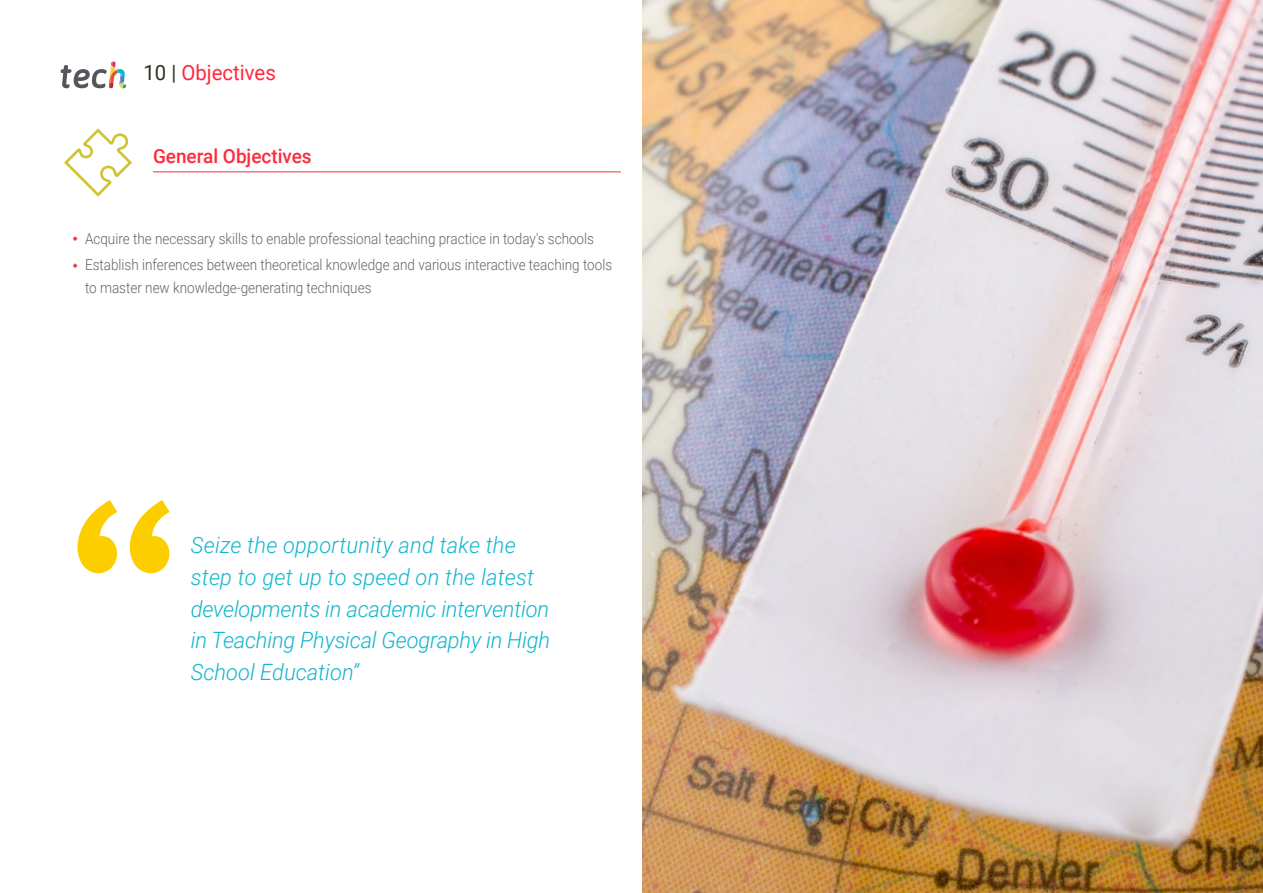
<style>
.page{position:relative;width:1263px;height:893px;background:#fff}
.page>*{position:absolute;margin:0;border:0;box-sizing:border-box;transform-origin:0 0}
.t1{font:italic 300 22.5px/31.5px "Roboto";letter-spacing:-.01em;color:#0fb6cf}
.t2{font:21px "Roboto";color:#ff293a}
.t3{font:500 19.5px "Roboto";color:#ff293a}
.t4{font:300 15px/26.7px "Roboto";color:#61646a;scale:.9 1}
.s1{color:#312e20}
</style>
<div class="page">
<hr style="left:153px;top:171px;width:468px;height:1px;background:#ff293a">
<svg style="left:64px;top:128px;width:68px;height:69px"></svg>
<img style="left:642px;top:0;width:621px;height:893px">
<svg style="left:77px;top:500px;width:93px;height:73px"></svg>
<svg style="left:61px;top:62px;width:65px;height:27px"></svg>
<h2 class="t2" style="left:144px;top:57px;width:134px"><span class="s1">10 |</span> Objectives</h2>
<h3 class="t3" style="left:153px;top:143px;width:160px">General Objectives</h3>
<p class="t4" style="left:85px;top:224px;width:587px">Acquire the necessary skills to enable professional teaching practice in today's schools<br>Establish inferences between theoretical knowledge and various interactive teaching tools</p>
<p class="t4" style="left:85px;top:274px;width:320px">to master new knowledge-generating techniques</p>
<h1 class="t1" style="left:191px;top:529px;width:361px">Seize the opportunity and take the step to get up to speed on the latest developments in academic intervention in Teaching Physical Geography in High School Education”</h1>
</div>
